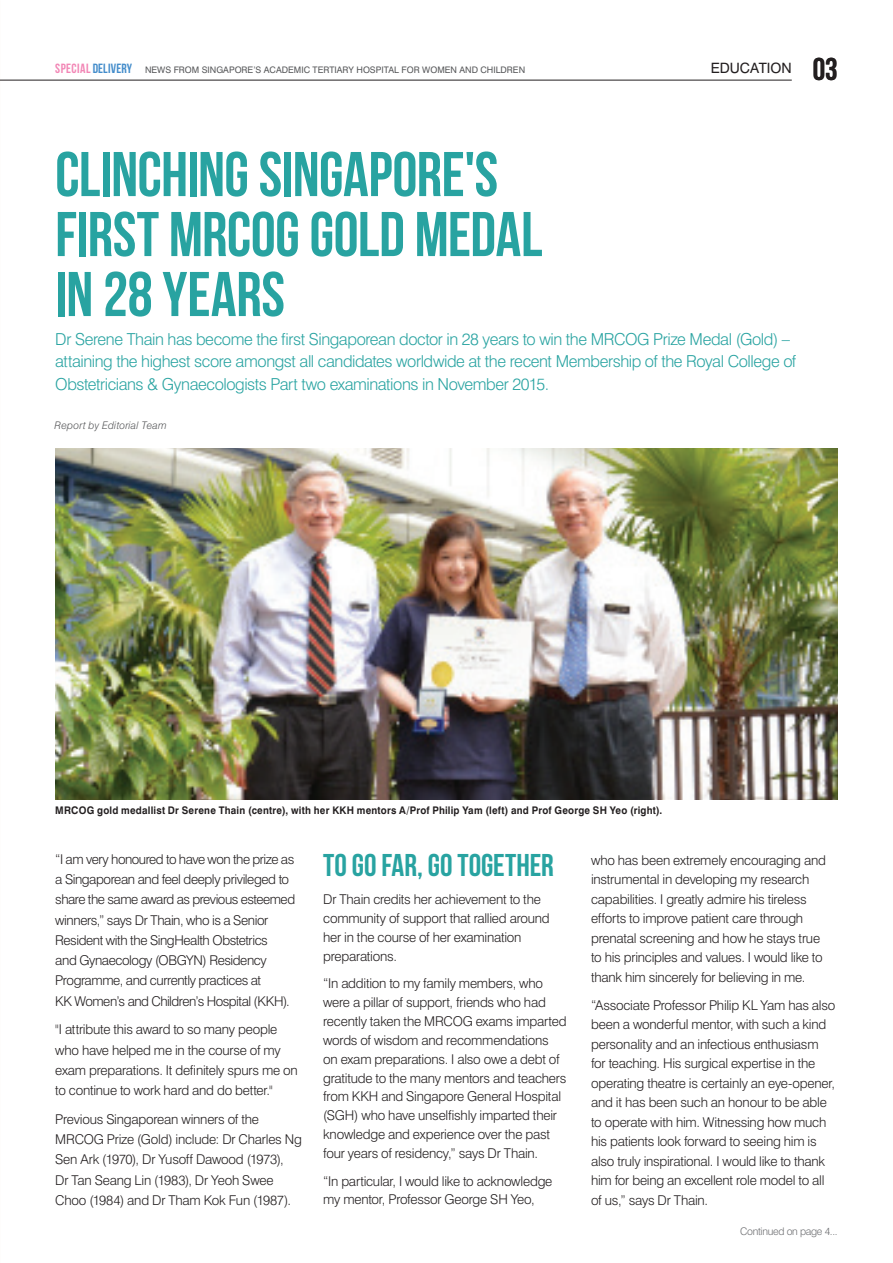
<style>
.page{position:relative;width:893px;height:1263px;background:#fff}
.page>*{position:absolute;margin:0;border:0;box-sizing:border-box;transform-origin:0 0}
.t1{font:63px/60px "Bebas Neue";letter-spacing:-.01em;color:#28a3a1}
.t2{font:31.5px "Bebas Neue";letter-spacing:-.005em;color:#28a3a1}
.t3{font:31.5px "Bebas Neue";color:#231f20}
.t4{font:300 16.5px/22.5px "Swiss 721 BT";letter-spacing:-.025em;color:#28a3a1}
.t5{font:14.25px "Swiss 721 BT";color:#231f20}
.t6{font:300 13.5px/19.5px "Swiss 721 BT";letter-spacing:-.02em;color:#231f20}
.t7{font:13.35px "Bebas Neue";letter-spacing:.02em;color:#448dcb}
.t8{font:700 10.5px "Swiss 721 BT";letter-spacing:.02em;color:#231f20;scale:.94 1}
.t9{font:italic 300 10.5px "Swiss 721 BT";letter-spacing:.02em;color:#57585a}
.t10{font:300 10.5px "Swiss 721 BT";letter-spacing:-.03em;color:#6c6d70}
.t11{font:9px "Swiss 721 BT";color:#57585a}
.s1{color:#f287b6}
</style>
<div class="page">
<img style="left:55px;top:449px;width:783px;height:350px">
<hr style="left:0;top:80px;width:792px;height:1px;background:#231f20">
<p class="t7" style="left:55px;top:61px;width:78px"><span class="s1">SPECIAL</span> DELIVERY</p>
<h2 class="t3" style="left:813px;top:52px;width:26px">03</h2>
<p class="t5" style="left:711px;top:60px;width:80px">EDUCATION</p>
<p class="t11" style="left:145px;top:65px;width:380px">NEWS FROM SINGAPORE’S ACADEMIC TERTIARY HOSPITAL FOR WOMEN AND CHILDREN</p>
<h1 class="t1" style="left:55px;top:144px;width:489px">CLINCHING SINGAPORE'S<br>FIRST MRCOG GOLD MEDAL<br>IN 28 YEARS</h1>
<p class="t4" style="left:55px;top:327px;width:743px">Dr Serene Thain has become the first Singaporean doctor in 28 years to win the MRCOG Prize Medal (Gold) – attaining the highest score amongst all candidates worldwide at the recent Membership of the Royal College of<br>Obstetricians &amp; Gynaecologists Part two examinations in November 2015.</p>
<p class="t9" style="left:55px;top:419px;width:114px">Report by Editorial Team</p>
<p class="t8" style="left:55px;top:804px;width:647px">MRCOG gold medallist Dr Serene Thain (centre), with her KKH mentors A/Prof Philip Yam (left) and Prof George SH Yeo (right).</p>
<p class="t6" style="left:55px;top:849px;width:241px;line-height:20.2px">“I am very honoured to have won the prize as a Singaporean and feel deeply privileged to share the same award as previous esteemed winners,” says Dr Thain, who is a Senior Resident with the SingHealth Obstetrics<br>and Gynaecology (OBGYN) Residency Programme, and currently practices at<br>KK Women’s and Children’s Hospital (KKH).</p>
<p class="t6" style="left:55px;top:1019px;width:244px;line-height:20.2px">"I attribute this award to so many people who have helped me in the course of my exam preparations. It definitely spurs me on to continue to work hard and do better."</p>
<p class="t6" style="left:55px;top:1109px;width:248px;line-height:20.2px">Previous Singaporean winners of the MRCOG Prize (Gold) include: Dr Charles Ng Sen Ark (1970), Dr Yusoff Dawood (1973),<br>Dr Tan Seang Lin (1983), Dr Yeoh Swee Choo (1984) and Dr Tham Kok Fun (1987).</p>
<h2 class="t2" style="left:323px;top:848px;width:232px">TO GO FAR, GO TOGETHER</h2>
<p class="t6" style="left:323px;top:889px;width:228px;line-height:18.9px">Dr Thain credits her achievement to the community of support that rallied around her in the course of her examination preparations.</p>
<p class="t6" style="left:323px;top:974px;width:245px;line-height:18.9px">“In addition to my family members, who were a pillar of support, friends who had recently taken the MRCOG exams imparted words of wisdom and recommendations on exam preparations. I also owe a debt of gratitude to the many mentors and teachers from KKH and Singapore General Hospital (SGH) who have unselfishly imparted their knowledge and experience over the past four years of residency,” says Dr Thain.</p>
<p class="t6" style="left:323px;top:1171px;width:231px;line-height:18.9px">“In particular, I would like to acknowledge my mentor, Professor George SH Yeo,</p>
<p class="t6" style="left:591px;top:850px;width:236px">who has been extremely encouraging and instrumental in developing my research capabilities. I greatly admire his tireless efforts to improve patient care through prenatal screening and how he stays true to his principles and values. I would like to thank him sincerely for believing in me.</p>
<p class="t6" style="left:591px;top:995px;width:246px">“Associate Professor Philip KL Yam has also been a wonderful mentor, with such a kind personality and an infectious enthusiasm for teaching. His surgical expertise in the operating theatre is certainly an eye-opener, and it has been such an honour to be able to operate with him. Witnessing how much his patients look forward to seeing him is also truly inspirational. I would like to thank him for being an excellent role model to all of us,” says Dr Thain.</p>
<p class="t10" style="left:740px;top:1224px;width:99px">Continued on page 4...</p>
</div>
